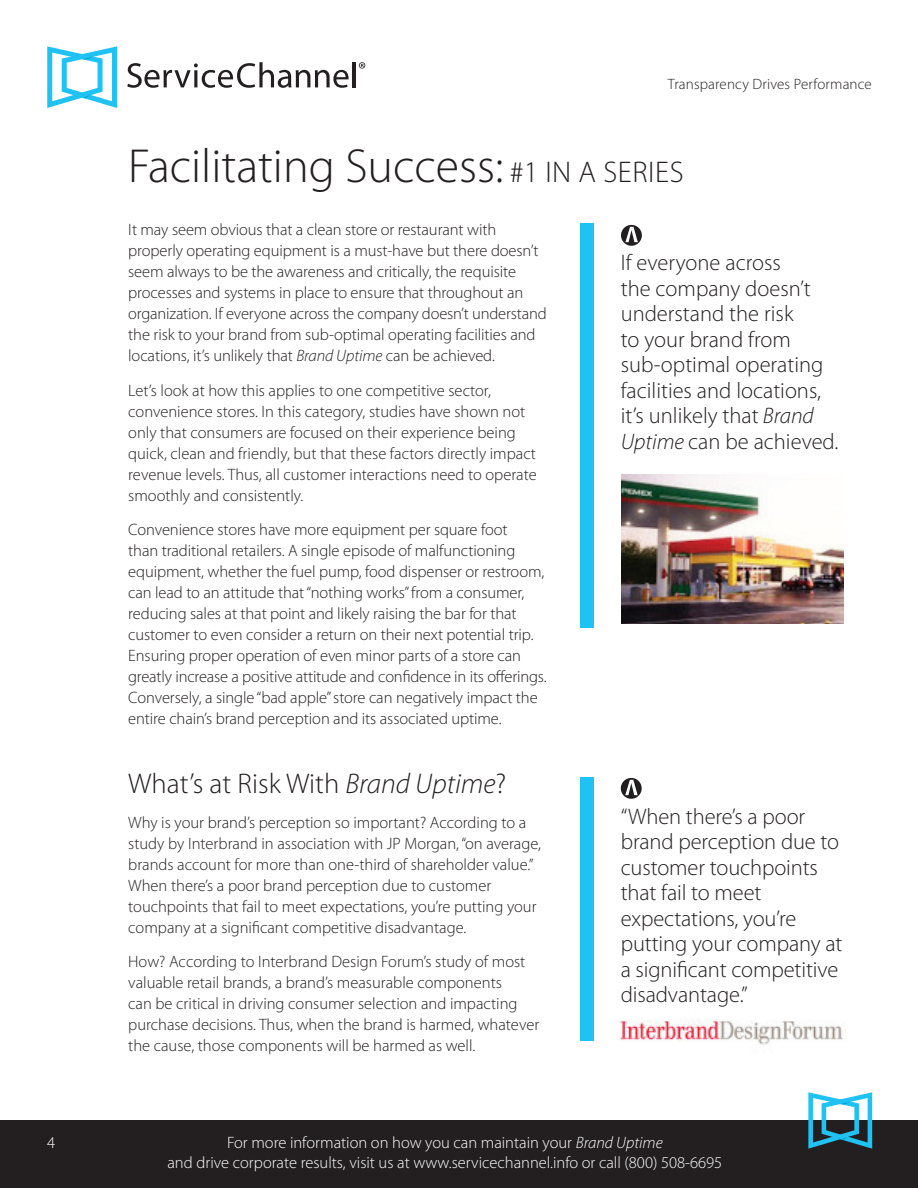
<style>
.page{position:relative;width:918px;height:1188px;background:#fff}
.page>*{position:absolute;margin:0;border:0;box-sizing:border-box;transform-origin:0 0}
.t1{font:300 48px "Myriad Pro";color:#231f20}
.t2{font:300 28.5px "Myriad Pro";color:#231f20}
.t3{font:300 22.5px/25.5px "Myriad Pro";letter-spacing:-.005em;color:#231f20}
.t4{font:300 16.5px/21px "Myriad Pro";letter-spacing:-.005em;color:#231f20}
.t5{font:300 16.5px/19.8px "Myriad Pro";color:#fff;text-align:center}
.t6{font:300 15px "Myriad Pro";letter-spacing:.01em;color:#231f20}
.s1{font-size:30px}
.s2{font-style:italic}
</style>
<div class="page">
<div style="left:0;top:1120px;width:918px;height:68px;background:#231f20"></div>
<svg style="left:808px;top:1092px;width:64px;height:57px"></svg>
<img style="left:621px;top:475px;width:223px;height:148px">
<svg style="left:621px;top:225px;width:21px;height:21px"></svg>
<svg style="left:625px;top:227px;width:13px;height:15px"></svg>
<div style="left:580px;top:223px;width:14px;height:405px;background:#1fc2f3"></div>
<svg style="left:621px;top:778px;width:21px;height:21px"></svg>
<svg style="left:625px;top:780px;width:13px;height:15px"></svg>
<div style="left:580px;top:777px;width:14px;height:263px;background:#1fc2f3"></div>
<img style="left:619px;top:1020px;width:224px;height:25px">
<svg style="left:47px;top:46px;width:70px;height:62px"></svg>
<svg style="left:127px;top:62px;width:222px;height:26px"></svg>
<hr style="left:353px;top:62px;width:3px;height:25px;background:#231f20">
<svg style="left:359px;top:62px;width:6px;height:7px"></svg>
<p class="t5" style="left:47px;top:1133px;width:10px">4</p>
<p class="t6" style="left:668px;top:75px;width:206px">Transparency Drives Performance</p>
<h1 class="t1" style="left:128px;top:137px;width:557px">Facilitating Success: <span class="s1">#1 IN A SERIES</span></h1>
<p class="t4" style="left:128px;top:219px;width:420px">It may seem obvious that a clean store or restaurant with properly operating equipment is a must-have but there doesn’t seem always to be the awareness and critically, the requisite processes and systems in place to ensure that throughout an organization. If everyone across the company doesn’t understand the risk to your brand from sub-optimal operating facilities and locations, it’s unlikely that <span class="s2">Brand Uptime</span> can be achieved.</p>
<p class="t4" style="left:128px;top:380px;width:410px">Let’s look at how this applies to one competitive sector, convenience stores. In this category, studies have shown not only that consumers are focused on their experience being quick, clean and friendly, but that these factors directly impact revenue levels. Thus, all customer interactions need to operate smoothly and consistently.</p>
<p class="t4" style="left:128px;top:519px;width:420px">Convenience stores have more equipment per square foot<br>than traditional retailers. A single episode of malfunctioning equipment, whether the fuel pump, food dispenser or restroom, can lead to an attitude that “nothing works” from a consumer, reducing sales at that point and likely raising the bar for that customer to even consider a return on their next potential trip.<br>Ensuring proper operation of even minor parts of a store can greatly increase a positive attitude and confidence in its offerings.<br>Conversely, a single “bad apple” store can negatively impact the entire chain’s brand perception and its associated uptime.</p>
<h2 class="t2" style="left:128px;top:766px;width:380px">What’s at Risk With <span class="s2">Brand Uptime</span>?</h2>
<p class="t4" style="left:128px;top:811px;width:414px">Why is your brand’s perception so important? According to a study by Interbrand in association with JP Morgan, “on average, brands account for more than one-third of shareholder value.” When there’s a poor brand perception due to customer touchpoints that fail to meet expectations, you’re putting your company at a significant competitive disadvantage.</p>
<p class="t4" style="left:128px;top:951px;width:412px">How? According to Interbrand Design Forum’s study of most valuable retail brands, a brand’s measurable components<br>can be critical in driving consumer selection and impacting purchase decisions. Thus, when the brand is harmed, whatever the cause, those components will be harmed as well.</p>
<h3 class="t3" style="left:621px;top:250px;width:219px">If everyone across<br>the company doesn’t understand the risk<br>to your brand from sub-optimal operating facilities and locations, it’s unlikely that <span class="s2">Brand<br>Uptime</span> can be achieved.</h3>
<h3 class="t3" style="left:621px;top:803px;width:223px">“When there’s a poor brand perception due to customer touchpoints that fail to meet expectations, you’re putting your company at a significant competitive disadvantage.”</h3>
<p class="t5" style="left:168px;top:1132px;width:556px">For more information on how you can maintain your <span class="s2">Brand Uptime<br></span>and drive corporate results, visit us at www.servicechannel.info or call (800) 508-6695</p>
</div>
